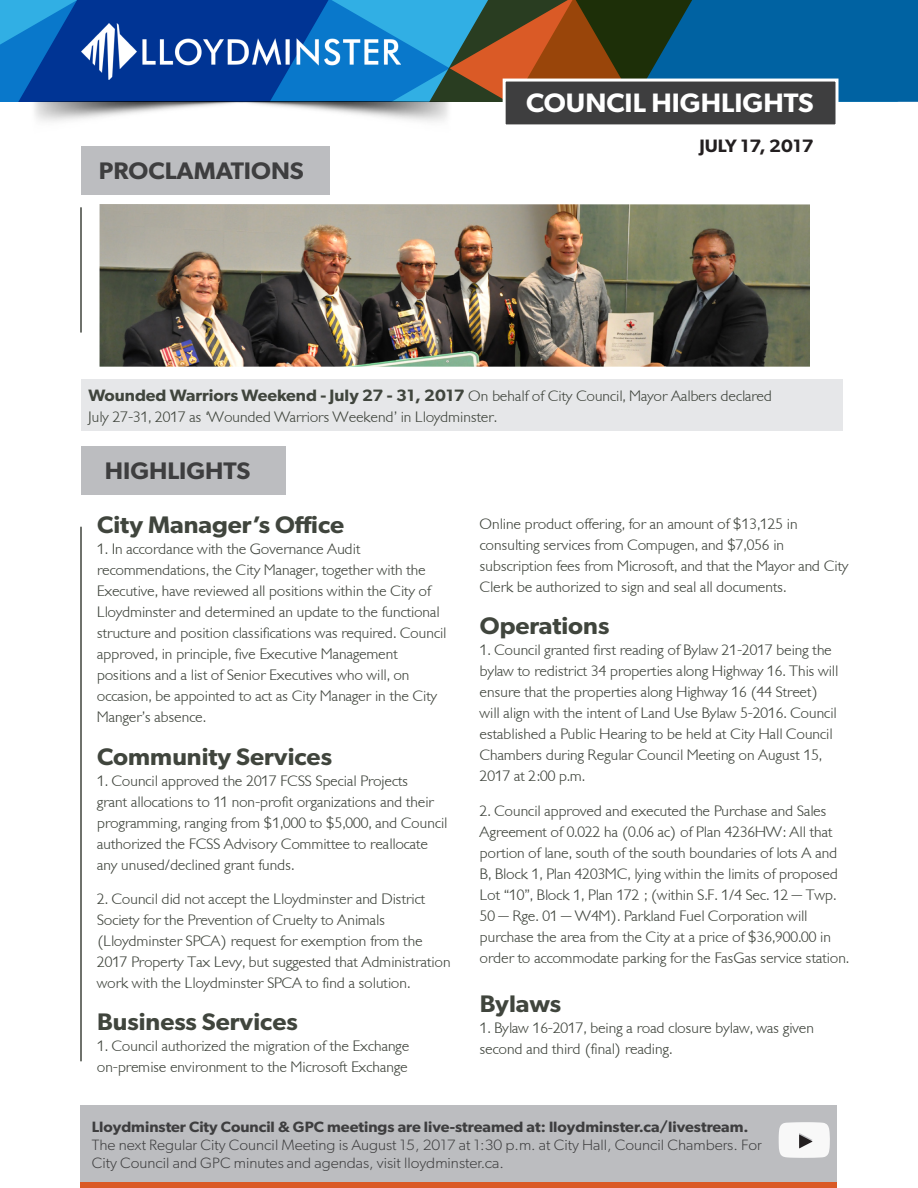
<style>
.page{position:relative;width:918px;height:1188px;background:#fff}
.page>*{position:absolute;margin:0;border:0;box-sizing:border-box;transform-origin:0 0}
.t1{font:600 26.7px "Gibson";color:#fff;scale:1.05 1}
.t2{font:600 24px "Gibson";color:#40453d;scale:1.05 1}
.t3{font:600 24px "Gibson";color:#3e3e3f;scale:1.05 1}
.t4{font:600 18px "Gibson";color:#231f20;scale:1.05 1}
.t5{font:300 15px/21px "Gibson";color:#40453d;scale:1.05 1}
.t6{font:300 15px/18px "Gibson";color:#3e3e3f;scale:1.05 1}
.t7{font:600 15px "Gibson";color:#3e3e3f;scale:1.05 1}
.s1{font-weight:600;font-size:16.5px}
</style>
<div class="page">
<img style="left:34px;top:102px;width:415px;height:48px">
<svg style="left:5px;top:0;width:288px;height:102px;fill:#003494"></svg>
<svg style="left:293px;top:0;width:625px;height:102px"></svg>
<div style="left:82px;top:379px;width:761px;height:52px;background:#e6e7e9"></div>
<div style="left:80px;top:1127px;width:757px;height:61px;background:#da5a26"></div>
<div style="left:80px;top:1106px;width:757px;height:76px;background:#bcbdc0"></div>
<img style="left:81px;top:24px;width:320px;height:56px">
<div style="left:503px;top:79px;width:335px;height:48px;background:#3e3e3f;border:3px solid #fff"></div>
<hr style="left:80px;top:527px;width:2px;height:534px;background:#40453d">
<hr style="left:80px;top:208px;width:2px;height:124px;background:#40453d">
<div style="left:81px;top:146px;width:248px;height:49px;background:#bcbdc0"></div>
<svg style="left:779px;top:1122px;width:51px;height:36px"></svg>
<img style="left:100px;top:204px;width:710px;height:163px">
<div style="left:82px;top:446px;width:204px;height:49px;background:#bcbdc0"></div>
<p class="t3" style="left:99px;top:157px;width:197px">PROCLAMATIONS</p>
<p class="t1" style="left:526px;top:87px;width:275px">COUNCIL HIGHLIGHTS</p>
<p class="t4" style="left:699px;top:135px;width:110px">JULY 17, 2017</p>
<p class="t5" style="left:88px;top:386px;width:653px"><span class="s1">Wounded Warriors Weekend - July 27 - 31, 2017</span> On behalf of City Council, Mayor Aalbers declared<br>July 27-31, 2017 as ‘Wounded Warriors Weekend’ in Lloydminster.</p>
<p class="t3" style="left:105px;top:457px;width:140px">HIGHLIGHTS</p>
<p class="t2" style="left:97px;top:511px;width:237px">City Manager’s Office</p>
<p class="t5" style="left:97px;top:539px;width:334px">1. In accordance with the Governance Audit recommendations, the City Manager, together with the Executive, have reviewed all positions within the City of Lloydminster and determined an update to the functional structure and position classifications was required. Council approved, in principle, five Executive Management positions and a list of Senior Executives who will, on occasion, be appointed to act as City Manager in the City Manger’s absence.</p>
<p class="t2" style="left:97px;top:742px;width:225px">Community Services</p>
<p class="t5" style="left:97px;top:770px;width:335px">1. Council approved the 2017 FCSS Special Projects<br>grant allocations to 11 non-profit organizations and their programming, ranging from $1,000 to $5,000, and Council authorized the FCSS Advisory Committee to reallocate any unused/declined grant funds.</p>
<p class="t5" style="left:97px;top:889px;width:338px">2. Council did not accept the Lloydminster and District Society for the Prevention of Cruelty to Animals (Lloydminster SPCA) request for exemption from the 2017 Property Tax Levy, but suggested that Administration work with the Lloydminster SPCA to find a solution.</p>
<p class="t2" style="left:97px;top:1008px;width:193px">Business Services</p>
<p class="t5" style="left:97px;top:1036px;width:299px">1. Council authorized the migration of the Exchange on-premise environment to the Microsoft Exchange</p>
<p class="t5" style="left:480px;top:514px;width:353px">Online product offering, for an amount of $13,125 in consulting services from Compugen, and $7,056 in subscription fees from Microsoft, and that the Mayor and City Clerk be authorized to sign and seal all documents.</p>
<p class="t2" style="left:480px;top:612px;width:125px">Operations</p>
<p class="t5" style="left:480px;top:640px;width:343px">1. Council granted first reading of Bylaw 21-2017 being the bylaw to redistrict 34 properties along Highway 16. This will ensure that the properties along Highway 16 (44 Street) will align with the intent of Land Use Bylaw 5-2016. Council established a Public Hearing to be held at City Hall Council Chambers during Regular Council Meeting on August 15, 2017 at 2:00 p.m.</p>
<p class="t5" style="left:480px;top:800px;width:353px">2. Council approved and executed the Purchase and Sales Agreement of 0.022 ha (0.06 ac) of Plan 4236HW: All that portion of lane, south of the south boundaries of lots A and B, Block 1, Plan 4203MC, lying within the limits of proposed Lot “10”, Block 1, Plan 172 ; (within S.F. 1/4 Sec. 12 — Twp.<br>50 — Rge. 01 — W4M). Parkland Fuel Corporation will purchase the area from the City at a price of $36,900.00 in order to accommodate parking for the FasGas service station.</p>
<p class="t2" style="left:480px;top:990px;width:79px">Bylaws</p>
<p class="t5" style="left:480px;top:1018px;width:320px">1. Bylaw 16-2017, being a road closure bylaw, was given second and third (final) reading.</p>
<p class="t7" style="left:92px;top:1117px;width:627px">Lloydminster City Council &amp; GPC meetings are live-streamed at: lloydminster.ca/livestream.</p>
<p class="t6" style="left:92px;top:1135px;width:640px">The next Regular City Council Meeting is August 15, 2017 at 1:30 p.m. at City Hall, Council Chambers. For<br>City Council and GPC minutes and agendas, visit lloydminster.ca.</p>
</div>
